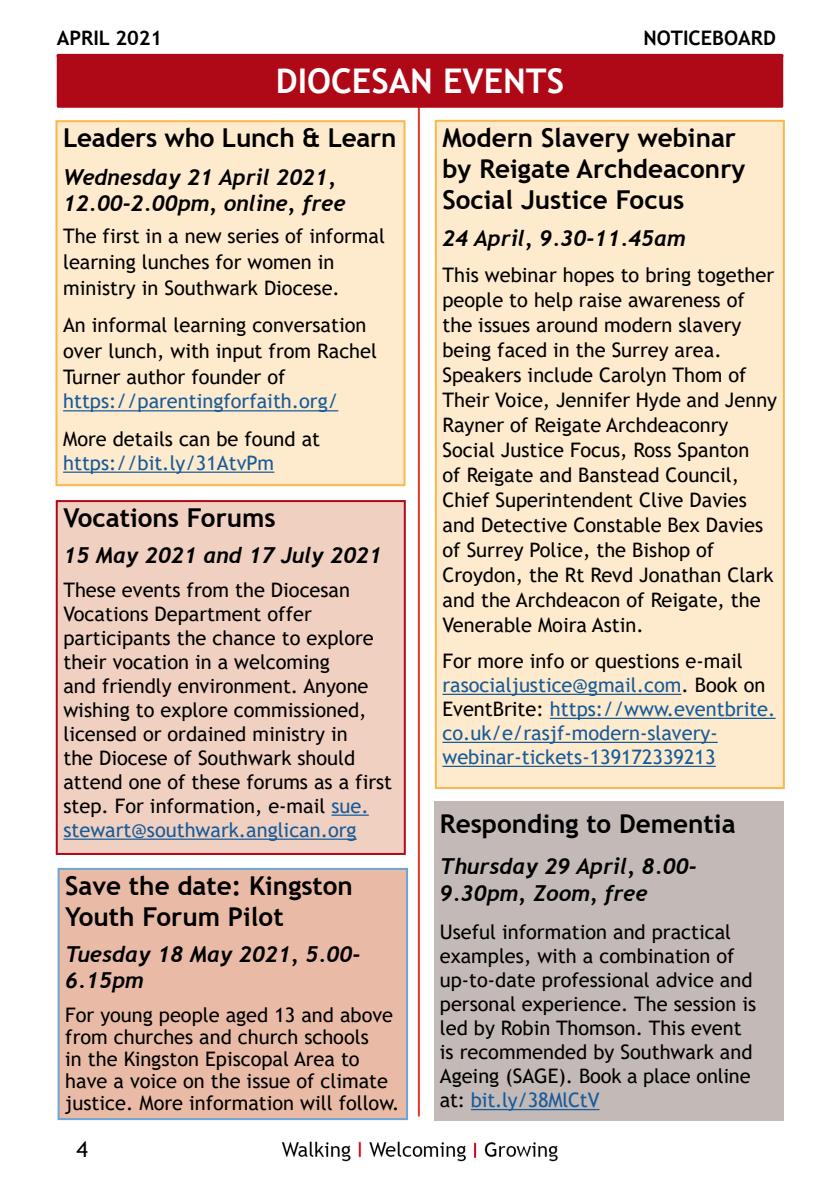
<style>
.page{position:relative;width:840px;height:1191px;background:#fff}
.page>*{position:absolute;margin:0;border:0;box-sizing:border-box;transform-origin:0 0}
.t1{font:700 34px "Trebuchet MS";color:#fff}
.t2{font:700 26px/31.2px "Trebuchet MS";color:#000}
.t3{font:italic 700 22px/26.4px "Trebuchet";color:#000}
.t4{font:22px "Trebuchet MS";color:#000}
.t5{font:20px/24px "Trebuchet MS";color:#000}
.t6{font:20px/24px "Trebuchet MS";color:#165b9a}
.t7{font:700 20px "Trebuchet MS";color:#000}
.s1{color:#165b9a}
.s2{color:#000}
</style>
<div class="page">
<hr style="left:417px;top:72px;width:2px;height:1044px;background:#e5352c">
<img style="left:281px;top:1141px;width:277px;height:21px">
<div style="left:435px;top:121px;width:348px;height:667px;background:#feeacd"></div>
<hr style="left:442px;top:693px;width:239px;height:2px;background:#165b9a">
<hr style="left:549px;top:717px;width:226px;height:2px;background:#165b9a">
<hr style="left:442px;top:741px;width:275px;height:2px;background:#165b9a">
<hr style="left:442px;top:765px;width:273px;height:2px;background:#165b9a">
<div style="left:434px;top:120px;width:350px;height:669px;border:2px solid #f9b84d"></div>
<div style="left:57px;top:501px;width:347px;height:353px;background:#f0d0c1"></div>
<hr style="left:331px;top:814px;width:37px;height:1px;background:#165b9a">
<hr style="left:63px;top:838px;width:293px;height:1px;background:#165b9a">
<div style="left:56px;top:500px;width:349px;height:355px;border:2px solid #af0917"></div>
<div style="left:58px;top:55px;width:723px;height:52px;background:#af0917"></div>
<div style="left:57px;top:54px;width:725px;height:54px;border:2px solid #af0917"></div>
<div style="left:59px;top:869px;width:348px;height:250px;background:#e9bba6"></div>
<div style="left:58px;top:868px;width:350px;height:252px;border:2px solid #6da5d5"></div>
<div style="left:56px;top:121px;width:348px;height:364px;background:#feeacd"></div>
<hr style="left:63px;top:410px;width:275px;height:1px;background:#165b9a">
<hr style="left:63px;top:471px;width:211px;height:2px;background:#165b9a">
<div style="left:55px;top:120px;width:350px;height:366px;border:2px solid #f9b84d"></div>
<div style="left:434px;top:801px;width:348px;height:319px;background:#c3b9b7"></div>
<hr style="left:470px;top:1109px;width:129px;height:1px;background:#165b9a">
<p class="t7" style="left:57px;top:26px;width:107px">APRIL 2021</p>
<p class="t7" style="left:643px;top:26px;width:134px">NOTICEBOARD</p>
<h1 class="t1" style="left:276px;top:60px;width:289px">DIOCESAN EVENTS</h1>
<h2 class="t2" style="left:63px;top:122px;width:334px">Leaders who Lunch &amp; Learn</h2>
<p class="t3" style="left:63px;top:164px;width:284px">Wednesday 21 April 2021,<br>12.00-2.00pm, online, free</p>
<p class="t5" style="left:63px;top:223px;width:323px;line-height:26px">The first in a new series of informal learning lunches for women in ministry in Southwark Diocese.</p>
<p class="t5" style="left:63px;top:312px;width:315px;line-height:26px">An informal learning conversation over lunch, with input from Rachel<br>Turner author founder of</p>
<p class="t6" style="left:63px;top:389px;width:276px">https://parentingforfaith.org/</p>
<p class="t5" style="left:63px;top:426px;width:258px">More details can be found at</p>
<p class="t6" style="left:63px;top:450px;width:212px">https://bit.ly/31AtvPm</p>
<h2 class="t2" style="left:63px;top:502px;width:214px">Vocations Forums</h2>
<p class="t3" style="left:63px;top:542px;width:320px">15 May 2021 and 17 July 2021</p>
<p class="t5" style="left:63px;top:577px;width:330px">These events from the Diocesan Vocations Department offer participants the chance to explore their vocation in a welcoming<br>and friendly environment. Anyone wishing to explore commissioned, licensed or ordained ministry in<br>the Diocese of Southwark should attend one of these forums as a first step. For information, e-mail <span class="s1">sue. stewart@southwark.anglican.org</span></p>
<h2 class="t2" style="left:65px;top:870px;width:289px">Save the date: Kingston<br>Youth Forum Pilot</h2>
<p class="t3" style="left:65px;top:941px;width:296px">Tuesday 18 May 2021, 5.00-<br>6.15pm</p>
<p class="t5" style="left:65px;top:1003px;width:335px;line-height:22px">For young people aged 13 and above from churches and church schools<br>in the Kingston Episcopal Area to have a voice on the issue of climate justice. More information will follow.</p>
<p class="t4" style="left:77px;top:1135px;width:13px">4</p>
<h2 class="t2" style="left:442px;top:122px;width:304px">Modern Slavery webinar by Reigate Archdeaconry<br>Social Justice Focus</h2>
<p class="t3" style="left:442px;top:225px;width:244px">24 April, 9.30-11.45am</p>
<p class="t5" style="left:442px;top:262px;width:336px;line-height:25px">This webinar hopes to bring together people to help raise awareness of the issues around modern slavery being faced in the Surrey area.<br>Speakers include Carolyn Thom of Their Voice, Jennifer Hyde and Jenny Rayner of Reigate Archdeaconry Social Justice Focus, Ross Spanton<br>of Reigate and Banstead Council, Chief Superintendent Clive Davies and Detective Constable Bex Davies of Surrey Police, the Bishop of Croydon, the Rt Revd Jonathan Clark and the Archdeacon of Reigate, the Venerable Moira Astin.</p>
<p class="t6" style="left:442px;top:648px;width:334px"><span class="s2">For more info or questions e-mail </span>rasocialjustice@gmail.com<span class="s2">. Book on EventBrite:</span> https://www.eventbrite. co.uk/e/rasjf-modern-slavery&shy;webinar-tickets-139172339213</p>
<h2 class="t2" style="left:439px;top:808px;width:297px">Responding to Dementia</h2>
<p class="t3" style="left:439px;top:853px;width:258px">Thursday 29 April, 8.00-<br>9.30pm, Zoom, free</p>
<p class="t5" style="left:439px;top:919px;width:317px">Useful information and practical examples, with a combination of up-to-date professional advice and personal experience. The session is led by Robin Thomson. This event is recommended by Southwark and<br>Ageing (SAGE). Book a place online at: <span class="s1">bit.ly/38MlCtV</span></p>
</div>
